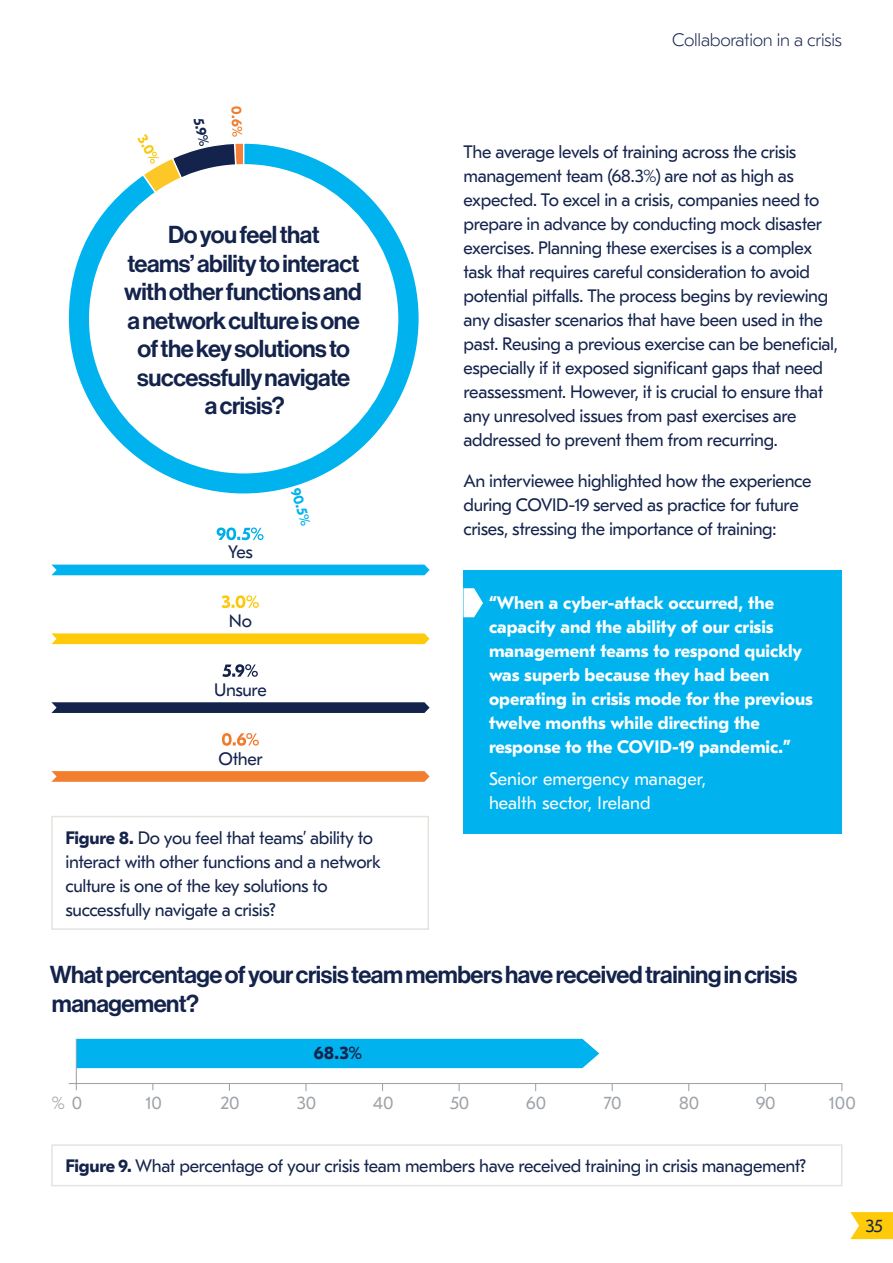
<style>
.page{position:relative;width:893px;height:1263px;background:#fff}
.page>*{position:absolute;margin:0;border:0;box-sizing:border-box;transform-origin:0 0}
.t1{font:24px/28.5px "Neue Haas Display Mediu";letter-spacing:-.015em;color:#14234b;text-align:center}
.t2{font:18px/24px "GT Eesti Pro Text";letter-spacing:-.02em;color:#14234b}
.t3{font:700 18px/24px "GT Eesti Pro Text";color:#fff}
.t4{font:18px/24px "GT Eesti Pro Text";color:#fff}
.t5{font:18px "GT Eesti Pro Text";color:#9da3a8}
.t6{font:100 18px "GT Eesti Pro Text";letter-spacing:-.015em;color:#14234b}
.t7{font:700 18px "GT Eesti Pro Text";color:#14234b}
.t8{font:700 14.25px "GT Eesti Pro Text";color:#00b3ef}
.s1{font-weight:700}
</style>
<div class="page">
<div style="left:463px;top:570px;width:379px;height:263px;background:#00b3ef"></div>
<svg style="left:463px;top:588px;width:20px;height:29px"></svg>
<div style="left:51px;top:816px;width:378px;height:114px;border:2px solid #e4e3de"></div>
<svg style="left:51px;top:564px;width:379px;height:45px"></svg>
<svg style="left:51px;top:633px;width:379px;height:44px"></svg>
<svg style="left:51px;top:771px;width:379px;height:11px"></svg>
<svg style="left:51px;top:702px;width:379px;height:44px"></svg>
<svg style="left:68px;top:185px;width:351px;height:267px"></svg>
<div style="left:89px;top:164px;width:309px;height:309px;background:#fff;border-radius:50%"></div>
<svg style="left:126px;top:137px;width:231px;height:348px"></svg>
<svg style="left:141px;top:134px;width:123px;height:406px"></svg>
<svg style="left:184px;top:106px;width:116px;height:430px"></svg>
<hr style="left:69px;top:1083px;width:773px;height:1px;background:#9da3a8">
<hr style="left:76px;top:1039px;width:1px;height:51px;background:#9da3a8">
<div style="left:77px;top:1039px;width:522px;height:29px;background:#00b3ef"></div>
<div style="left:51px;top:1144px;width:791px;height:42px;border:2px solid #e4e3de"></div>
<svg style="left:850px;top:1212px;width:43px;height:27px"></svg>
<p class="t6" style="left:672px;top:30px;width:171px">Collaboration in a crisis</p>
<h1 class="t1" style="left:124px;top:221px;width:239px">Do you feel that<br>teams’ ability to interact with other functions and a network culture is one of the key solutions to successfully navigate<br>a crisis?</h1>
<p class="t2" style="left:228px;top:540px;width:26px">Yes</p>
<p class="t2" style="left:229px;top:609px;width:25px">No</p>
<p class="t2" style="left:214px;top:678px;width:54px">Unsure</p>
<p class="t2" style="left:218px;top:747px;width:46px">Other</p>
<p class="t8" style="left:303px;top:486px;width:40px;rotate:73deg">90.5%</p>
<p class="t2" style="left:65px;top:826px;width:317px"><span class="s1">Figure 8.</span> Do you feel that teams’ ability to interact with other functions and a network culture is one of the key solutions to successfully navigate a crisis?</p>
<p class="t2" style="left:463px;top:140px;width:376px">The average levels of training across the crisis management team (68.3%) are not as high as expected. To excel in a crisis, companies need to prepare in advance by conducting mock disaster exercises. Planning these exercises is a complex task that requires careful consideration to avoid potential pitfalls. The process begins by reviewing any disaster scenarios that have been used in the past. Reusing a previous exercise can be beneficial, especially if it exposed significant gaps that need reassessment. However, it is crucial to ensure that any unresolved issues from past exercises are addressed to prevent them from recurring.</p>
<p class="t2" style="left:463px;top:469px;width:349px">An interviewee highlighted how the experience during COVID-19 served as practice for future crises, stressing the importance of training:</p>
<p class="t3" style="left:489px;top:591px;width:325px">“When a cyber-attack occurred, the capacity and the ability of our crisis management teams to respond quickly was superb because they had been operating in crisis mode for the previous twelve months while directing the response to the COVID-19 pandemic.”</p>
<p class="t4" style="left:489px;top:767px;width:219px">Senior emergency manager, health sector, Ireland</p>
<h1 class="t1" style="left:50px;top:961px;width:749px;text-align:left">What percentage of your crisis team members have received training in crisis management?</h1>
<p class="t7" style="left:314px;top:1043px;width:50px">68.3%</p>
<p class="t5" style="left:51px;top:1093px;width:32px">% 0</p>
<p class="t5" style="left:145px;top:1093px;width:18px">10</p>
<p class="t5" style="left:221px;top:1093px;width:21px">20</p>
<p class="t5" style="left:297px;top:1093px;width:21px">30</p>
<p class="t5" style="left:373px;top:1093px;width:22px">40</p>
<p class="t5" style="left:450px;top:1093px;width:21px">50</p>
<p class="t5" style="left:526px;top:1093px;width:21px">60</p>
<p class="t5" style="left:604px;top:1093px;width:19px">70</p>
<p class="t5" style="left:679px;top:1093px;width:22px">80</p>
<p class="t5" style="left:756px;top:1093px;width:21px">90</p>
<p class="t5" style="left:829px;top:1093px;width:29px">100</p>
<p class="t2" style="left:65px;top:1154px;width:742px"><span class="s1">Figure 9.</span> What percentage of your crisis team members have received training in crisis management?</p>
<p class="t2" style="left:866px;top:1214px;width:18px">35</p>
</div>
